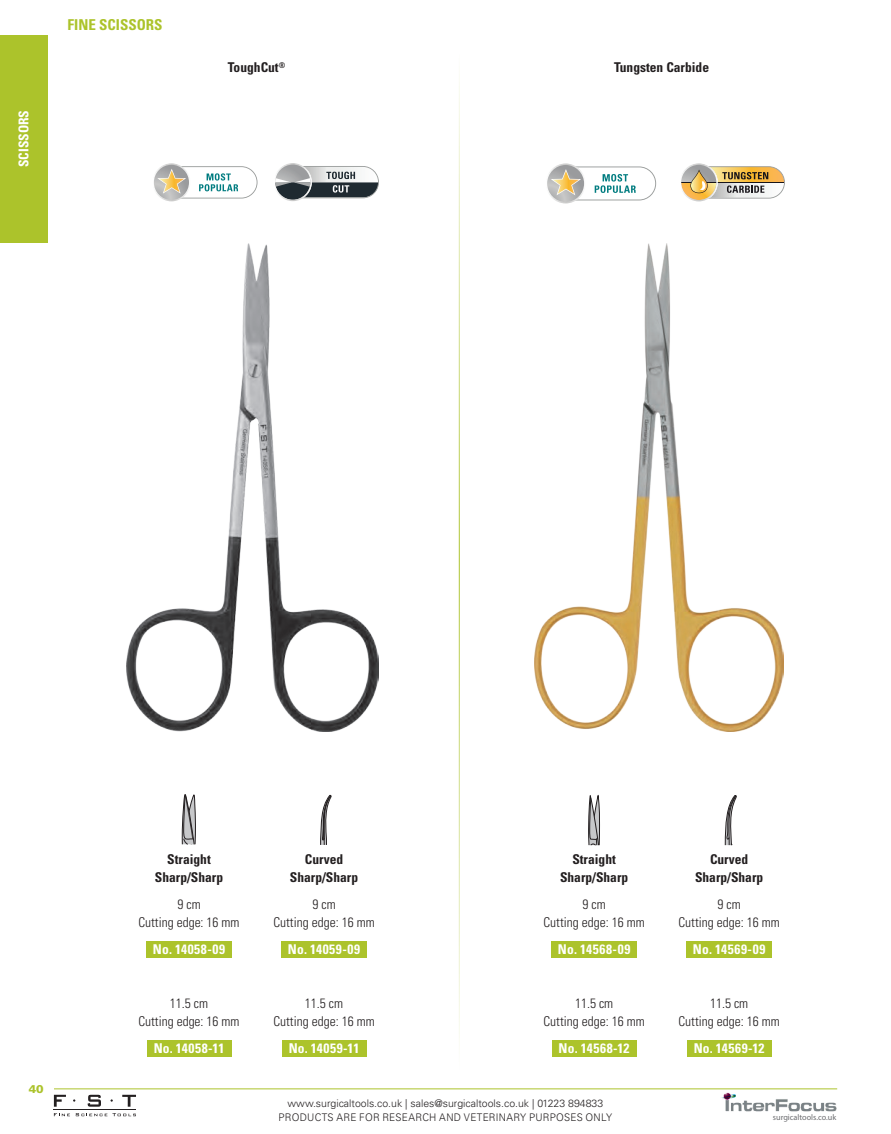
<style>
.page{position:relative;width:891px;height:1134px;background:#fff}
.page>*{position:absolute;margin:0;border:0;box-sizing:border-box;transform-origin:0 0}
.t1{font:700 condensed 15px "Univers LT Std";color:#acc32b}
.t2{font:300 condensed 13.5px/18px "Univers LT Std";color:#231f20;text-align:center}
.t3{font:700 condensed 13.5px/18px "Univers LT Std";color:#231f20;text-align:center}
.t4{font:700 condensed 13.5px "Univers LT Std";letter-spacing:.04em;color:#fff}
.t5{font:700 condensed 13.5px "Univers LT Std";color:#fff}
.t6{font:900 11.25px "Univers LT Std";color:#acc32b}
.t7{font:300 10.5px/13.5px "Univers LT Std";color:#231f20;text-align:center}
.t8{font:8.25px "Myriad Pro";color:#6c6d70}
</style>
<div class="page">
<hr style="left:54px;top:1089px;width:783px;height:1px;background:#acc32b">
<svg style="left:54px;top:1095px;width:12px;height:12px"></svg>
<svg style="left:88px;top:1095px;width:13px;height:12px"></svg>
<svg style="left:122px;top:1095px;width:14px;height:12px"></svg>
<svg style="left:54px;top:1113px;width:16px;height:3px"></svg>
<svg style="left:76px;top:1113px;width:60px;height:3px"></svg>
<hr style="left:54px;top:1110px;width:82px;height:1px;background:#231f20">
<div style="left:0;top:35px;width:47px;height:207px;background:#acc32b"></div>
<div style="left:281px;top:941px;width:86px;height:16px;background:#acc32b"></div>
<svg style="left:320px;top:795px;width:12px;height:50px"></svg>
<div style="left:282px;top:1040px;width:84px;height:16px;background:#acc32b"></div>
<hr style="left:459px;top:54px;width:1px;height:1019px;background:#acc32b">
<div style="left:687px;top:1040px;width:84px;height:16px;background:#acc32b"></div>
<div style="left:552px;top:1040px;width:84px;height:16px;background:#acc32b"></div>
<div style="left:686px;top:941px;width:86px;height:16px;background:#acc32b"></div>
<svg style="left:724px;top:795px;width:13px;height:51px"></svg>
<div style="left:551px;top:941px;width:86px;height:16px;background:#acc32b"></div>
<svg style="left:588px;top:794px;width:12px;height:52px"></svg>
<img style="left:535px;top:243px;width:248px;height:489px">
<svg style="left:547px;top:163px;width:109px;height:40px"></svg>
<svg style="left:681px;top:163px;width:104px;height:38px"></svg>
<div style="left:146px;top:941px;width:86px;height:16px;background:#acc32b"></div>
<div style="left:147px;top:1040px;width:84px;height:16px;background:#acc32b"></div>
<svg style="left:154px;top:163px;width:103px;height:38px"></svg>
<svg style="left:275px;top:163px;width:104px;height:38px"></svg>
<svg style="left:182px;top:794px;width:14px;height:51px"></svg>
<img style="left:126px;top:243px;width:252px;height:489px">
<img style="left:721px;top:1093px;width:116px;height:19px">
<p class="t5" style="left:15px;top:167px;width:59px;rotate:-90deg">SCISSORS</p>
<p class="t1" style="left:68px;top:16px;width:97px">FINE SCISSORS</p>
<p class="t3" style="left:228px;top:58px;width:59px">ToughCut<sup>®</sup></p>
<p class="t3" style="left:614px;top:58px;width:96px">Tungsten Carbide</p>
<p class="t6" style="left:29px;top:1082px;width:17px">40</p>
<p class="t3" style="left:155px;top:850px;width:70px">Straight<br>Sharp/Sharp</p>
<p class="t2" style="left:138px;top:895px;width:103px">9 cm<br>Cutting edge: 16 mm</p>
<p class="t4" style="left:153px;top:941px;width:74px">No. 14058-09</p>
<p class="t2" style="left:138px;top:994px;width:103px">11.5 cm<br>Cutting edge: 16 mm</p>
<p class="t4" style="left:154px;top:1040px;width:72px">No. 14058-11</p>
<p class="t3" style="left:290px;top:850px;width:70px">Curved<br>Sharp/Sharp</p>
<p class="t2" style="left:273px;top:895px;width:103px">9 cm<br>Cutting edge: 16 mm</p>
<p class="t4" style="left:288px;top:941px;width:74px">No. 14059-09</p>
<p class="t2" style="left:273px;top:994px;width:103px">11.5 cm<br>Cutting edge: 16 mm</p>
<p class="t4" style="left:289px;top:1040px;width:72px">No. 14059-11</p>
<p class="t3" style="left:560px;top:850px;width:70px">Straight<br>Sharp/Sharp</p>
<p class="t2" style="left:543px;top:895px;width:103px">9 cm<br>Cutting edge: 16 mm</p>
<p class="t4" style="left:558px;top:941px;width:74px">No. 14568-09</p>
<p class="t2" style="left:543px;top:994px;width:103px">11.5 cm<br>Cutting edge: 16 mm</p>
<p class="t4" style="left:559px;top:1040px;width:72px">No. 14568-12</p>
<p class="t7" style="left:278px;top:1097px;width:335px">www.surgicaltools.co.uk | sales@surgicaltools.co.uk | 01223 894833<br>PRODUCTS ARE FOR RESEARCH AND VETERINARY PURPOSES ONLY</p>
<p class="t3" style="left:695px;top:850px;width:70px">Curved<br>Sharp/Sharp</p>
<p class="t2" style="left:678px;top:895px;width:103px">9 cm<br>Cutting edge: 16 mm</p>
<p class="t4" style="left:693px;top:941px;width:74px">No. 14569-09</p>
<p class="t2" style="left:678px;top:994px;width:103px">11.5 cm<br>Cutting edge: 16 mm</p>
<p class="t4" style="left:694px;top:1040px;width:72px">No. 14569-12</p>
<p class="t8" style="left:773px;top:1112px;width:65px">surgicaltools.co.uk</p>
</div>
